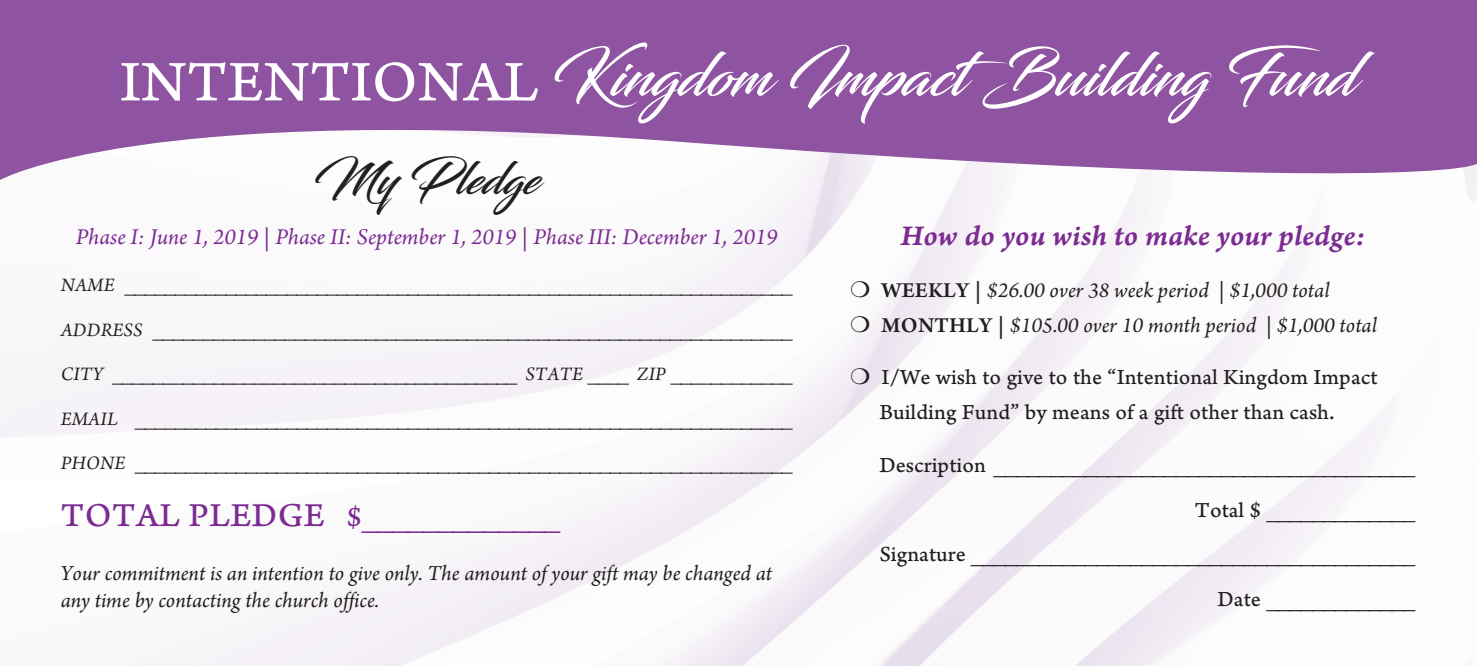
<style>
.page{position:relative;width:1477px;height:666px;background:#fff}
.page>*{position:absolute;margin:0;border:0;box-sizing:border-box;transform-origin:0 0}
.t1{font:60px "Blacksword";color:#fff}
.t2{font:45px "Blacksword";color:#231f20}
.t3{font:30px "Arno Pro Smbd Italic Caption";color:#7b2b91}
.t4{font:30px "Arno Pro Caption";color:#7b2b91}
.t5{font:italic 23.75px "Arno Pro";color:#7b2b91}
.t6{font:22.5px/44.5px "Arno Pro Caption";color:#231f20}
.t7{font:italic 22.5px/27px "Arno Pro";color:#231f20}
.t8{font:italic 20px "Arno Pro";letter-spacing:.01em;color:#231f20}
.s1{font-family:"Arno Pro Caption"}
.s2{font-size:35px}
.s3{font-weight:600;font-style:normal}
.s4{font-family:"Arno Pro Caption";font-style:normal}
</style>
<div class="page">
<svg style="left:0;top:0;width:1476px;height:182px;fill:#8e53a1"></svg>
<h1 class="t1" style="left:120px;top:40px;width:1237px"><span class="s1">INTENTIONAL</span> Kingdom ImpactBuilding Fund</h1>
<h2 class="t2" style="left:313px;top:153px;width:228px">My Pledge</h2>
<p class="t5" style="left:76px;top:228px;width:703px">Phase I: June 1, 2019 | Phase II: September 1, 2019 | Phase III: December 1, 2019</p>
<p class="t8" style="left:61px;top:278px;width:733px">NAME __________________________________________________________________</p>
<p class="t8" style="left:61px;top:322px;width:733px">ADDRESS _______________________________________________________________</p>
<p class="t8" style="left:61px;top:367px;width:733px">CITY ________________________________________ STATE ____ ZIP ____________</p>
<p class="t8" style="left:61px;top:411px;width:733px">EMAIL _________________________________________________________________</p>
<p class="t8" style="left:61px;top:456px;width:733px">PHONE _________________________________________________________________</p>
<h3 class="t4" style="left:61px;top:507px;width:501px"><span class="s2">TOTAL PLEDGE</span> $_____________</h3>
<p class="t7" style="left:61px;top:562px;width:712px">Your commitment is an intention to give only. The amount of your gift may be changed at any time by contacting the church office.</p>
<h3 class="t3" style="left:900px;top:225px;width:466px">How do you wish to make your pledge:</h3>
<p class="t7" style="left:850px;top:275px;width:527px;line-height:34.5px">❍ <span class="s3">WEEKLY</span> <span class="s4">|</span> $26.00 over 38 week period | $1,000 total<br>❍ <span class="s3">MONTHLY</span> <span class="s4">|</span> $105.00 over 10 month period | $1,000 total</p>
<p class="t6" style="left:879px;top:362px;width:499px;line-height:34.5px;text-indent:-29px">❍ I/We wish to give to the “Intentional Kingdom Impact<br>Building Fund” by means of a gift other than cash.</p>
<p class="t6" style="left:879px;top:445px;width:537px;text-align:right">Description _____________________________________ Total $ _____________<br>Signature _______________________________________ Date _____________</p>
</div>
